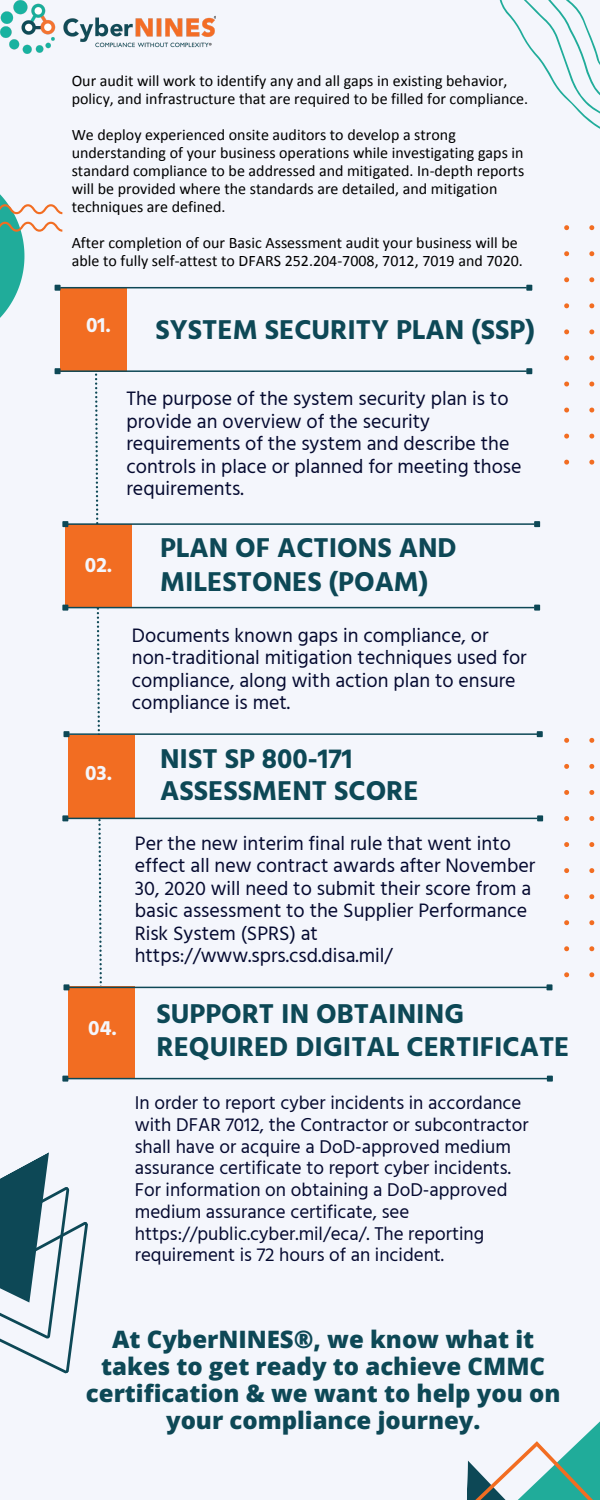
<style>
.page{position:relative;width:600px;height:1500px;background:#f4f6fc}
.page>*{position:absolute;margin:0;border:0;box-sizing:border-box;transform-origin:0 0}
.t1{font:700 28px/33.8px "Hind Guntur";color:#0d4856}
.t2{font:800 24px/27px "Open Sans";color:#0d4856;text-align:center}
.t3{font:700 21px "Hind Guntur";color:#f4f6fc}
.t4{font:20px/22.5px "Hind Guntur";color:#050a30}
.t5{font:19px/21.8px "Hind Guntur";color:#050a30}
.t6{font:16px/18px "Calibri";color:#000}
</style>
<div class="page">
<svg style="left:94px;top:373px;width:9px;height:613px"></svg>
<div style="left:60px;top:288px;width:67px;height:84px;background:#f26d22"></div>
<hr style="left:60px;top:287px;width:467px;height:1px;background:#0d4856">
<svg style="left:526px;top:285px;width:6px;height:6px"></svg>
<hr style="left:60px;top:370px;width:467px;height:2px;background:#0d4856">
<svg style="left:55px;top:368px;width:6px;height:6px"></svg>
<svg style="left:526px;top:368px;width:6px;height:6px"></svg>
<div style="left:65px;top:524px;width:67px;height:83px;background:#f26d22"></div>
<hr style="left:68px;top:523px;width:467px;height:2px;background:#0d4856">
<svg style="left:62px;top:521px;width:6px;height:6px"></svg>
<svg style="left:534px;top:521px;width:6px;height:6px"></svg>
<hr style="left:68px;top:607px;width:467px;height:1px;background:#0d4856">
<svg style="left:62px;top:605px;width:6px;height:6px"></svg>
<svg style="left:534px;top:605px;width:6px;height:6px"></svg>
<div style="left:68px;top:735px;width:67px;height:83px;background:#f26d22"></div>
<hr style="left:69px;top:733px;width:468px;height:2px;background:#0d4856">
<svg style="left:64px;top:731px;width:6px;height:6px"></svg>
<svg style="left:537px;top:731px;width:6px;height:6px"></svg>
<hr style="left:68px;top:818px;width:470px;height:1px;background:#0d4856">
<svg style="left:62px;top:815px;width:6px;height:6px"></svg>
<svg style="left:537px;top:815px;width:6px;height:6px"></svg>
<div style="left:68px;top:986px;width:67px;height:92px;background:#f26d22"></div>
<hr style="left:69px;top:987px;width:478px;height:1px;background:#0d4856">
<svg style="left:64px;top:984px;width:6px;height:6px"></svg>
<svg style="left:547px;top:984px;width:6px;height:6px"></svg>
<hr style="left:68px;top:1078px;width:479px;height:1px;background:#0d4856">
<svg style="left:62px;top:1076px;width:6px;height:6px"></svg>
<svg style="left:547px;top:1076px;width:6px;height:6px"></svg>
<img style="left:0;top:0;width:216px;height:53px">
<svg style="left:0;top:1152px;width:88px;height:222px"></svg>
<svg style="left:564px;top:225px;width:31px;height:240px"></svg>
<svg style="left:564px;top:738px;width:31px;height:239px"></svg>
<svg style="left:0;top:194px;width:62px;height:124px"></svg>
<svg style="left:499px;top:0;width:101px;height:129px"></svg>
<svg style="left:467px;top:1421px;width:133px;height:79px"></svg>
<p class="t6" style="left:72px;top:73px;width:458px">Our audit will work to identify any and all gaps in existing behavior, policy, and infrastructure that are required to be filled for compliance.</p>
<p class="t6" style="left:72px;top:127px;width:454px">We deploy experienced onsite auditors to develop a strong understanding of your business operations while investigating gaps in standard compliance to be addressed and mitigated. In-depth reports will be provided where the standards are detailed, and mitigation techniques are defined.</p>
<p class="t6" style="left:72px;top:235px;width:453px">After completion of our Basic Assessment audit your business will be able to fully self-attest to DFARS 252.204-7008, 7012, 7019 and 7020.</p>
<p class="t3" style="left:86px;top:313px;width:26px">01.</p>
<h1 class="t1" style="left:156px;top:312px;width:381px">SYSTEM SECURITY PLAN (SSP)</h1>
<p class="t4" style="left:126px;top:387px;width:397px">The purpose of the system security plan is to provide an overview of the security requirements of the system and describe the controls in place or planned for meeting those requirements.</p>
<p class="t3" style="left:85px;top:553px;width:29px">02.</p>
<p class="t3" style="left:85px;top:761px;width:29px">03.</p>
<p class="t3" style="left:88px;top:1016px;width:30px">04.</p>
<h1 class="t1" style="left:160px;top:531px;width:298px">PLAN OF ACTIONS AND<br>MILESTONES (POAM)</h1>
<p class="t4" style="left:132px;top:624px;width:396px">Documents known gaps in compliance, or non-traditional mitigation techniques used for compliance, along with action plan to ensure compliance is met.</p>
<h1 class="t1" style="left:160px;top:743px;width:260px;line-height:31.5px">NIST SP 800-171<br>ASSESSMENT SCORE</h1>
<p class="t4" style="left:135px;top:831px;width:402px">Per the new interim final rule that went into effect all new contract awards after November 30, 2020 will need to submit their score from a basic assessment to the Supplier Performance Risk System (SPRS) at https://www.sprs.csd.disa.mil/</p>
<h1 class="t1" style="left:157px;top:996px;width:414px">SUPPORT IN OBTAINING<br>REQUIRED DIGITAL CERTIFICATE</h1>
<p class="t5" style="left:135px;top:1092px;width:395px">In order to report cyber incidents in accordance with DFAR 7012, the Contractor or subcontractor shall have or acquire a DoD-approved medium assurance certificate to report cyber incidents.<br>For information on obtaining a DoD-approved medium assurance certificate, see https://public.cyber.mil/eca/. The reporting requirement is 72 hours of an incident.</p>
<p class="t2" style="left:86px;top:1325px;width:476px">At CyberNINES®, we know what it takes to get ready to achieve CMMC certification &amp; we want to help you on your compliance journey.</p>
</div>
